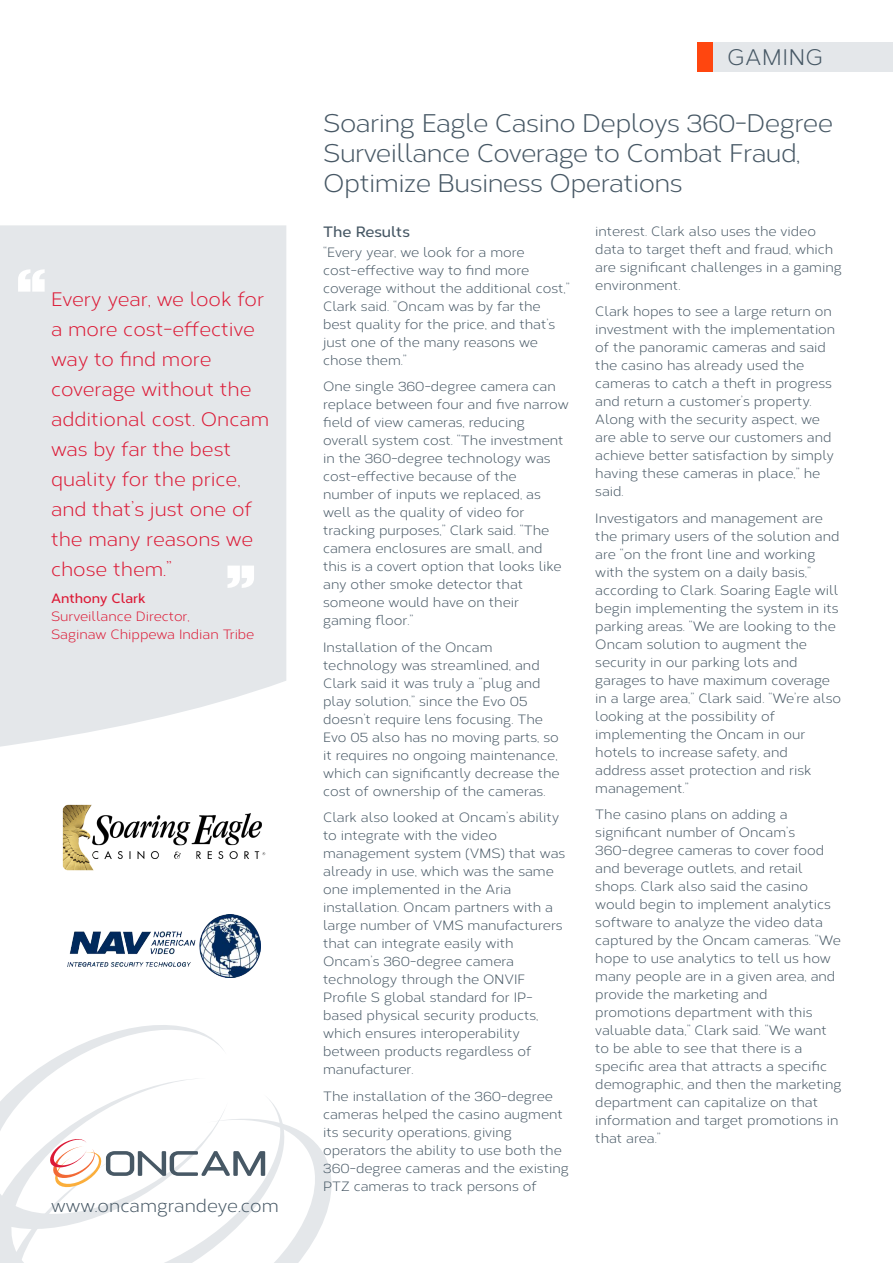
<style>
.page{position:relative;width:893px;height:1263px;background:#fff}
.page>*{position:absolute;margin:0;border:0;box-sizing:border-box;transform-origin:0 0}
.t1{font:25.5px/30px "Corbert";letter-spacing:-.02em;color:#475865}
.t2{font:22.5px "Corbert";letter-spacing:.02em;color:#475865}
.t3{font:19.5px/30px "Corbert";color:#dc1a36}
.t4{font:18px "Corbert";color:#475865}
.Body_subheads{font:600 15px "Corbert";color:#475865}
.Body_copy{font:13.5px/18px "Corbert";color:#475865}
.Quote_author_title{font:13.5px "Corbert";color:#dc1a36}
.Quote_author{font:600 13.5px "Corbert";color:#dc1a36}
</style>
<div class="page">
<div style="left:0;top:225px;width:286px;height:522px;background:#e4e7ea"></div>
<svg style="left:18px;top:269px;width:27px;height:23px"></svg>
<svg style="left:227px;top:566px;width:27px;height:22px"></svg>
<svg style="left:292px;top:1127px;width:40px;height:136px"></svg>
<svg style="left:0;top:1099px;width:292px;height:164px"></svg>
<svg style="left:0;top:1025px;width:228px;height:215px"></svg>
<div style="left:697px;top:43px;width:16px;height:29px;background:#ff460f"></div>
<div style="left:713px;top:43px;width:180px;height:29px;background:#e4e7ea"></div>
<svg style="left:48px;top:1137px;width:217px;height:52px"></svg>
<img style="left:63px;top:804px;width:203px;height:67px">
<img style="left:67px;top:914px;width:193px;height:63px">
<p class="t3" style="left:51px;top:283px;width:220px">Every year, we look for a more cost-effective way to find more coverage without the additional cost. Oncam was by far the best quality for the price, and that’s just one of the many reasons we chose them.”</p>
<p class="Quote_author" style="left:51px;top:588px;width:96px">Anthony Clark</p>
<p class="Quote_author_title" style="left:51px;top:606px;width:140px">Surveillance Director,</p>
<p class="Quote_author_title" style="left:51px;top:624px;width:205px">Saginaw Chippewa Indian Tribe</p>
<p class="t4" style="left:51px;top:1193px;width:229px">www.oncamgrandeye.com</p>
<p class="t2" style="left:727px;top:41px;width:98px">GAMING</p>
<p class="t1" style="left:323px;top:106px;width:511px">Soaring Eagle Casino Deploys 360-Degree<br>Surveillance Coverage to Combat Fraud,<br>Optimize Business Operations</p>
<p class="Body_subheads" style="left:323px;top:220px;width:88px">The Results</p>
<p class="Body_copy" style="left:323px;top:242px;width:248px">“Every year, we look for a more cost-effective way to find more coverage without the additional cost,”<br>Clark said. “Oncam was by far the best quality for the price, and that’s just one of the many reasons we chose them.”</p>
<p class="Body_copy" style="left:323px;top:377px;width:247px">One single 360-degree camera can replace between four and five narrow field of view cameras, reducing overall system cost. “The investment in the 360-degree technology was cost-effective because of the number of inputs we replaced, as well as the quality of video for tracking purposes,” Clark said. “The camera enclosures are small, and this is a covert option that looks like any other smoke detector that someone would have on their gaming floor.”</p>
<p class="Body_copy" style="left:323px;top:637px;width:238px">Installation of the Oncam technology was streamlined, and Clark said it was truly a “plug and play solution,” since the Evo 05 doesn’t require lens focusing. The Evo 05 also has no moving parts, so it requires no ongoing maintenance, which can significantly decrease the cost of ownership of the cameras.</p>
<p class="Body_copy" style="left:323px;top:808px;width:244px">Clark also looked at Oncam’s ability to integrate with the video management system (VMS) that was already in use, which was the same one implemented in the Aria installation. Oncam partners with a large number of VMS manufacturers that can integrate easily with<br>Oncam’s 360-degree camera technology through the ONVIF<br>Profile S global standard for IP&shy;based physical security products, which ensures interoperability between products regardless of manufacturer.</p>
<p class="Body_copy" style="left:323px;top:1086px;width:247px">The installation of the 360-degree cameras helped the casino augment its security operations, giving operators the ability to use both the 360-degree cameras and the existing PTZ cameras to track persons of</p>
<p class="Body_copy" style="left:595px;top:221px;width:248px">interest. Clark also uses the video data to target theft and fraud, which are significant challenges in a gaming environment.</p>
<p class="Body_copy" style="left:595px;top:302px;width:241px">Clark hopes to see a large return on investment with the implementation of the panoramic cameras and said the casino has already used the cameras to catch a theft in progress and return a customer’s property.<br>Along with the security aspect, we are able to serve our customers and achieve better satisfaction by simply having these cameras in place,” he said.</p>
<p class="Body_copy" style="left:595px;top:508px;width:247px">Investigators and management are the primary users of the solution and are “on the front line and working with the system on a daily basis,” according to Clark. Soaring Eagle will begin implementing the system in its parking areas. “We are looking to the<br>Oncam solution to augment the security in our parking lots and garages to have maximum coverage in a large area,” Clark said. “We’re also looking at the possibility of implementing the Oncam in our hotels to increase safety, and address asset protection and risk management.”</p>
<p class="Body_copy" style="left:595px;top:805px;width:248px">The casino plans on adding a significant number of Oncam’s<br>360-degree cameras to cover food and beverage outlets, and retail shops. Clark also said the casino would begin to implement analytics software to analyze the video data captured by the Oncam cameras. “We hope to use analytics to tell us how many people are in a given area, and provide the marketing and promotions department with this valuable data,” Clark said. “We want to be able to see that there is a specific area that attracts a specific demographic, and then the marketing department can capitalize on that information and target promotions in that area.”</p>
</div>
